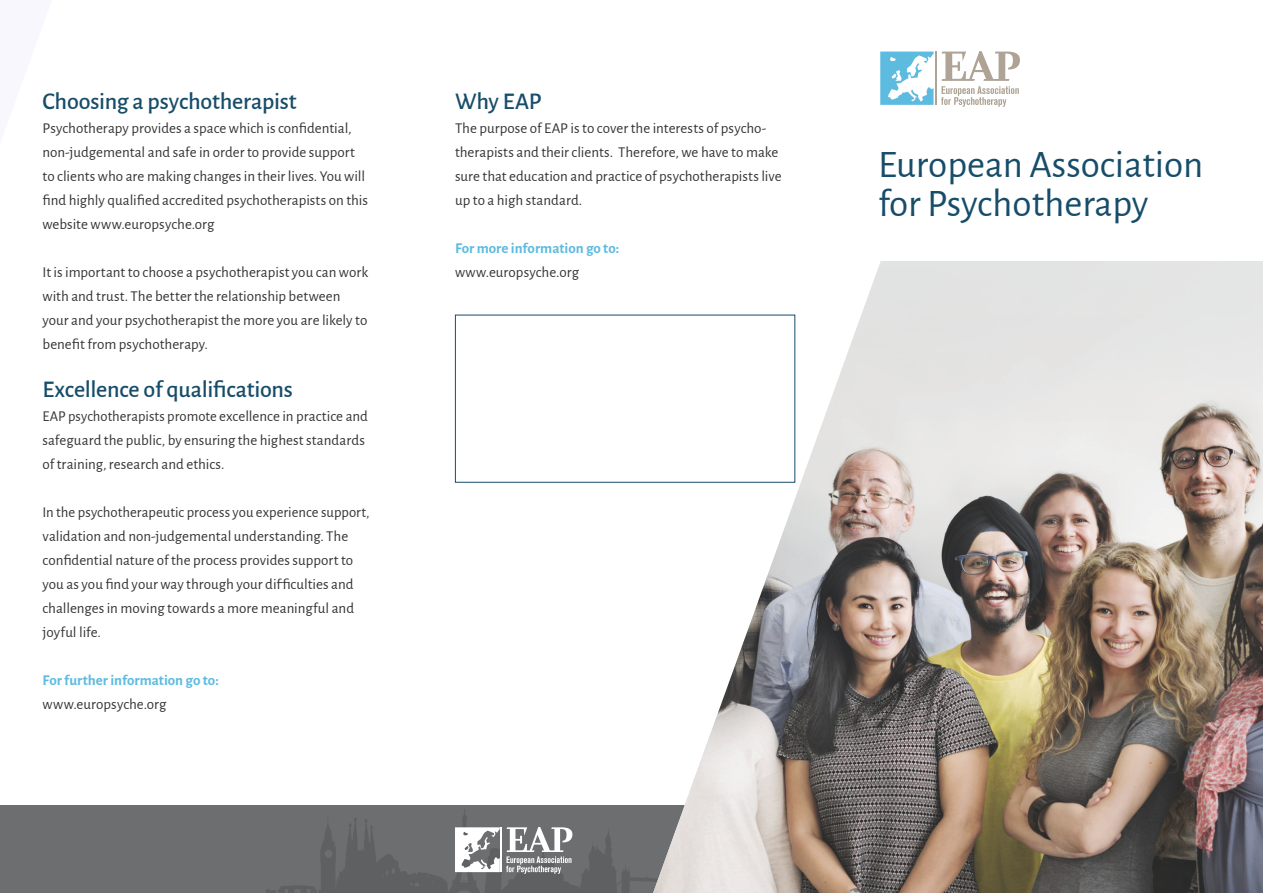
<style>
.page{position:relative;width:1263px;height:893px;background:#fff}
.page>*{position:absolute;margin:0;border:0;box-sizing:border-box;transform-origin:0 0}
.t1{font:39px/39px "Alegreya Sans";color:#174d69}
.h2_page-title{font:500 24px "Alegreya Sans";letter-spacing:-.01em;color:#174d69}
.p_body{font:500 24px "Alegreya Sans";letter-spacing:-.01em;color:#174d69}
.p_body-2{font:15px/24px "Alegreya Sans";color:#343433}
.h4_paragraph-title{font:700 15px "Alegreya Sans";color:#5ebbe0}
</style>
<div class="page">
<div style="left:0;top:805px;width:839px;height:88px;background:#6c6e6f"></div>
<img style="left:653px;top:261px;width:610px;height:632px">
<div style="left:455px;top:315px;width:340px;height:168px;border:1px solid #174d69"></div>
<svg style="left:880px;top:52px;width:53px;height:53px"></svg>
<svg style="left:941px;top:51px;width:79px;height:56px"></svg>
<hr style="left:935px;top:52px;width:1px;height:53px;background:#aea394">
<svg style="left:266px;top:808px;width:406px;height:85px"></svg>
<hr style="left:501px;top:827px;width:1px;height:45px;background:#fff">
<p class="h2_page-title" style="left:43px;top:84px;width:256px">Choosing a psychotherapist</p>
<p class="p_body-2" style="left:43px;top:115px;width:327px">Psychotherapy provides a space which is confidential, non-judgemental and safe in order to provide support to clients who are making changes in their lives. You will find highly qualified accredited psychotherapists on this website www.europsyche.org</p>
<p class="p_body-2" style="left:43px;top:259px;width:327px">It is important to choose a psychotherapist you can work with and trust. The better the relationship between your and your psychotherapist the more you are likely to benefit from psychotherapy.</p>
<p class="h2_page-title" style="left:43px;top:372px;width:252px">Excellence of qualifications</p>
<p class="p_body-2" style="left:43px;top:403px;width:327px">EAP psychotherapists promote excellence in practice and safeguard the public, by ensuring the highest standards of training, research and ethics.</p>
<p class="p_body-2" style="left:43px;top:499px;width:329px">In the psychotherapeutic process you experience support, validation and non-judgemental understanding. The confidential nature of the process provides support to you as you find your way through your difficulties and challenges in moving towards a more meaningful and joyful life.</p>
<p class="h4_paragraph-title" style="left:43px;top:669px;width:178px">For further information go to:</p>
<p class="p_body-2" style="left:43px;top:691px;width:126px">www.europsyche.org</p>
<p class="p_body" style="left:455px;top:84px;width:88px">Why EAP</p>
<p class="p_body-2" style="left:455px;top:115px;width:328px">The purpose of EAP is to cover the interests of psycho&shy;therapists and their clients. Therefore, we have to make sure that education and practice of psychotherapists live up to a high standard.</p>
<p class="h4_paragraph-title" style="left:455px;top:237px;width:166px">For more information go to:</p>
<p class="p_body-2" style="left:455px;top:259px;width:126px">www.europsyche.org</p>
<p class="t1" style="left:878px;top:143px;width:327px">European Association for Psychotherapy</p>
</div>
